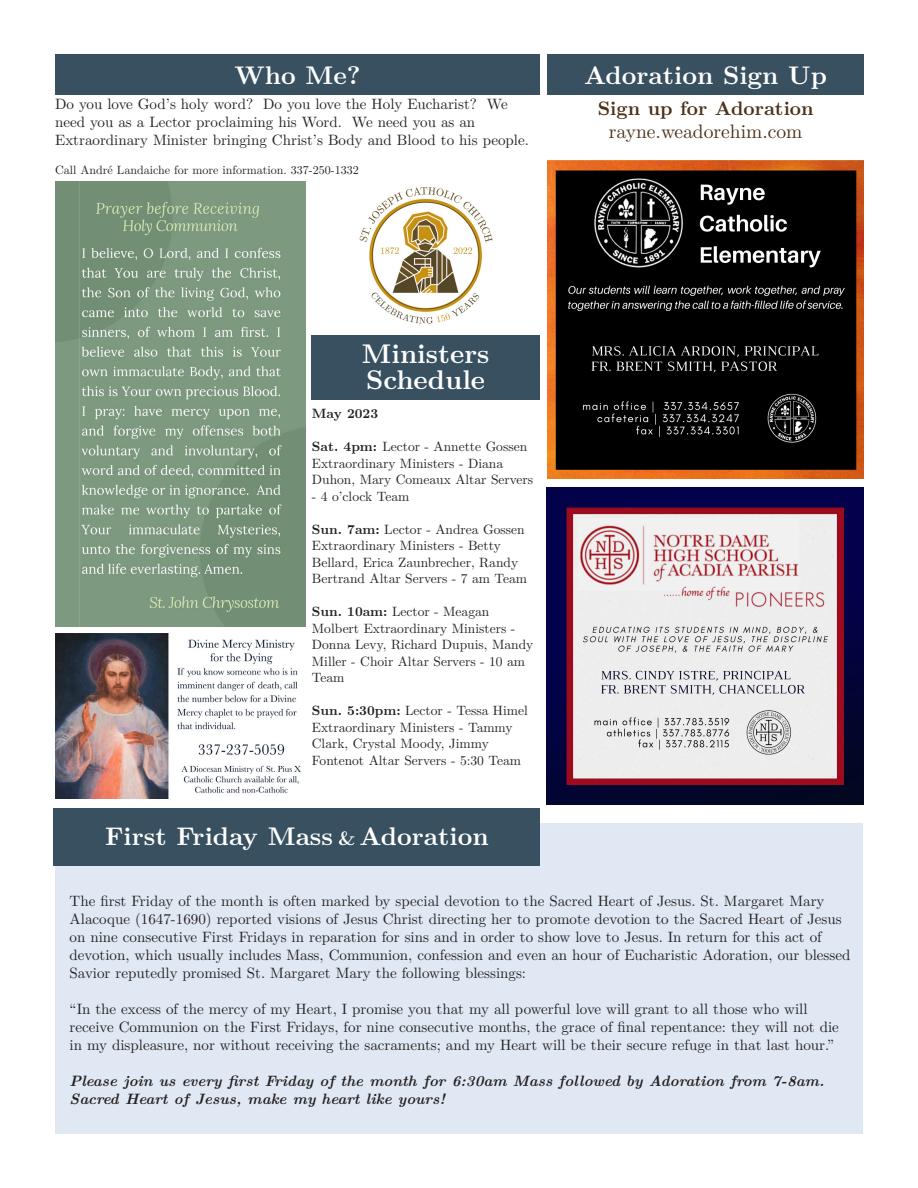
<style>
.page{position:relative;width:918px;height:1188px;background:#fff}
.page>*{position:absolute;margin:0;border:0;box-sizing:border-box;transform-origin:0 0}
.t1{font:700 27px "LM Roman 10";color:#fff}
.t2{font:700 25.5px "LM Roman 10";color:#fff}
.t3{font:19.5px "LM Roman 10";color:#4c3018}
.t4{font:700 19.5px "LM Roman 10";color:#4c3018}
.t5{font:15px/18px "LM Roman 10";color:#231f20}
.t6{font:italic 700 15px/18px "LM Roman 10";color:#231f20}
.t7{font:13.5px/16.5px "LM Roman 10";color:#231f20}
.t8{font:700 13.5px "LM Roman 10";color:#231f20}
.t9{font:12px "LM Roman 10";color:#231f20}
.s1{font-weight:700}
.s2{font-size:19.5px}
</style>
<div class="page">
<div style="left:311px;top:335px;width:229px;height:65px;background:#385060"></div>
<div style="left:547px;top:55px;width:317px;height:40px;background:#385060"></div>
<img style="left:55px;top:634px;width:246px;height:164px">
<div style="left:55px;top:823px;width:807px;height:311px;background:#e0e8f3"></div>
<div style="left:54px;top:808px;width:486px;height:57px;background:#385060"></div>
<img style="left:55px;top:181px;width:251px;height:446px">
<img style="left:547px;top:161px;width:317px;height:317px">
<img style="left:546px;top:488px;width:318px;height:317px">
<div style="left:55px;top:54px;width:485px;height:40px;background:#385060"></div>
<img style="left:359px;top:187px;width:134px;height:137px">
<p class="t2" style="left:234px;top:55px;width:128px">Who Me?</p>
<p class="t5" style="left:55px;top:94px;width:475px">Do you love God’s holy word? Do you love the Holy Eucharist? We need you as a Lector proclaiming his Word. We need you as an<br>Extraordinary Minister bringing Christ’s Body and Blood to his people.</p>
<p class="t9" style="left:55px;top:160px;width:305px">Call André Landaiche for more information. 337-250-1332</p>
<p class="t2" style="left:584px;top:55px;width:244px">Adoration Sign Up</p>
<p class="t4" style="left:598px;top:93px;width:217px">Sign up for Adoration</p>
<p class="t3" style="left:609px;top:116px;width:195px">rayne.weadorehim.com</p>
<p class="t1" style="left:362px;top:332px;width:129px">Ministers</p>
<p class="t1" style="left:366px;top:359px;width:121px">Schedule</p>
<p class="t8" style="left:312px;top:403px;width:68px">May 2023</p>
<p class="t7" style="left:312px;top:437px;width:223px"><span class="s1">Sat. 4pm:</span> Lector - Annette Gossen<br>Extraordinary Ministers - Diana<br>Duhon, Mary Comeaux Altar Servers</p>
<p class="t7" style="left:312px;top:487px;width:99px">- 4 o’clock Team</p>
<p class="t7" style="left:312px;top:520px;width:217px"><span class="s1">Sun. 7am:</span> Lector - Andrea Gossen Extraordinary Ministers - Betty Bellard, Erica Zaunbrecher, Randy Bertrand Altar Servers - 7 am Team</p>
<p class="t7" style="left:312px;top:602px;width:223px"><span class="s1">Sun. 10am:</span> Lector - Meagan<br>Molbert Extraordinary Ministers -<br>Donna Levy, Richard Dupuis, Mandy<br>Miller - Choir Altar Servers - 10 am<br>Team</p>
<p class="t7" style="left:312px;top:701px;width:217px"><span class="s1">Sun. 5:30pm:</span> Lector - Tessa Himel<br>Extraordinary Ministers - Tammy<br>Clark, Crystal Moody, Jimmy<br>Fontenot Altar Servers - 5:30 Team</p>
<p class="t2" style="left:105px;top:816px;width:385px">First Friday Mass <span class="s2">&amp;</span> Adoration</p>
<p class="t5" style="left:70px;top:891px;width:782px">The first Friday of the month is often marked by special devotion to the Sacred Heart of Jesus. St. Margaret Mary Alacoque (1647-1690) reported visions of Jesus Christ directing her to promote devotion to the Sacred Heart of Jesus on nine consecutive First Fridays in reparation for sins and in order to show love to Jesus. In return for this act of devotion, which usually includes Mass, Communion, confession and even an hour of Eucharistic Adoration, our blessed Savior reputedly promised St. Margaret Mary the following blessings:</p>
<p class="t5" style="left:70px;top:999px;width:771px">“In the excess of the mercy of my Heart, I promise you that my all powerful love will grant to all those who will receive Communion on the First Fridays, for nine consecutive months, the grace of final repentance: they will not die in my displeasure, nor without receiving the sacraments; and my Heart will be their secure refuge in that last hour.”</p>
<p class="t6" style="left:70px;top:1071px;width:756px">Please join us every first Friday of the month for 6:30am Mass followed by Adoration from 7-8am.<br>Sacred Heart of Jesus, make my heart like yours!</p>
</div>
